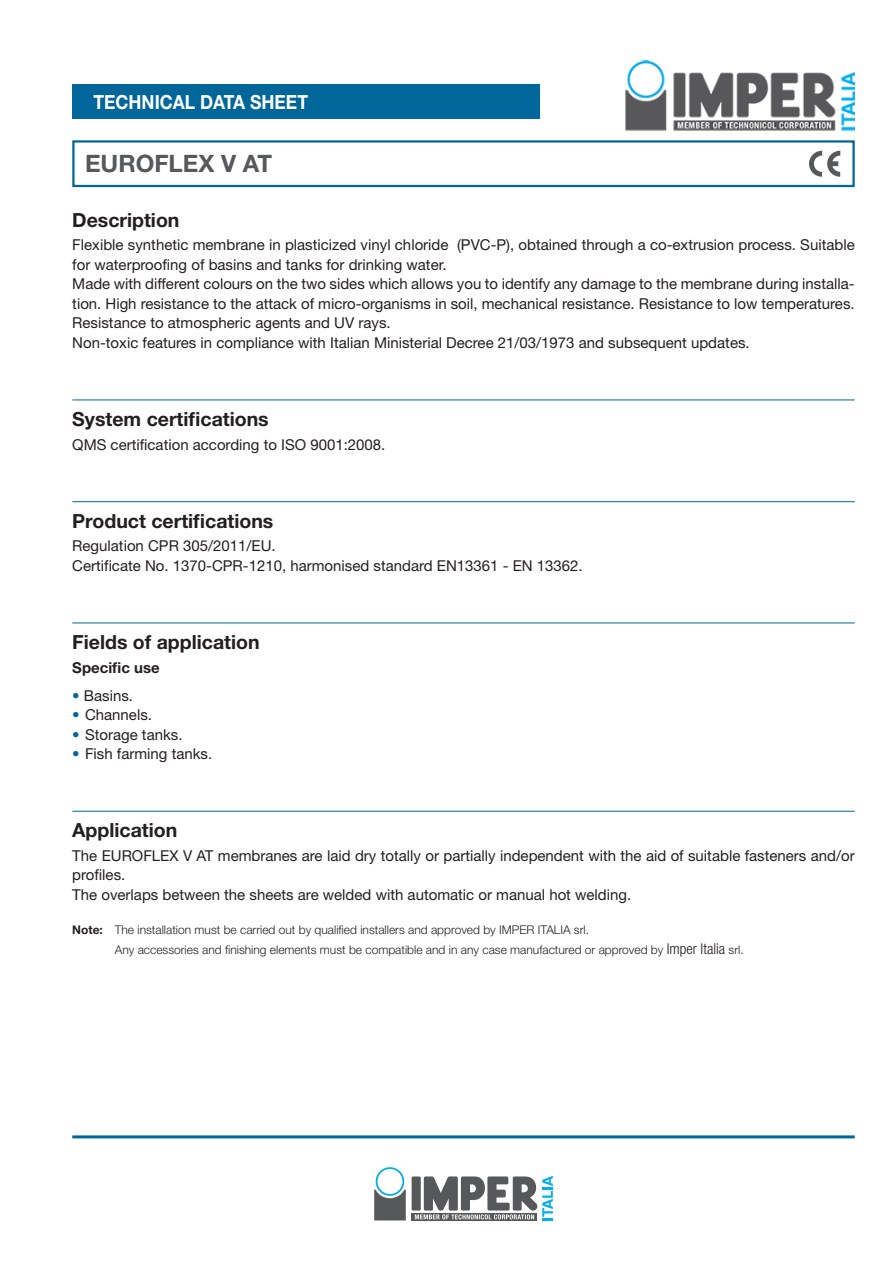
<style>
.page{position:relative;width:893px;height:1263px;background:#fff}
.page>*{position:absolute;margin:0;border:0;box-sizing:border-box;transform-origin:0 0}
.TITOLO_ing{font:700 24px "Helvetica Neue LT Std";color:#57585a}
.t1{font:700 19.5px "Helvetica Neue LT Std";color:#231f20}
.t2{font:700 19.5px "Helvetica Neue LT Std";color:#fff;scale:.9 1}
.TESTO{font:15px/19.5px "Helvetica Neue LT Std";color:#231f20}
.t3{font:700 15px "Helvetica Neue LT Std";color:#231f20}
.t4{font:300 12px "Helvetica Neue LT Std";color:#231f20}
.s1{color:#01669a}
.s2{font-weight:700}
.s3{font-stretch:condensed;font-size:15px}
</style>
<div class="page">
<div style="left:72px;top:85px;width:468px;height:34px;background:#01669a"></div>
<svg style="left:809px;top:151px;width:31px;height:26px"></svg>
<div style="left:72px;top:140px;width:783px;height:47px;border:2px solid #01669a"></div>
<hr style="left:72px;top:1135px;width:783px;height:3px;background:#01669a">
<svg style="left:412px;top:1213px;width:3px;height:7px"></svg>
<div style="left:376px;top:1167px;width:28px;height:29px;border:2px solid #00aeef;border-radius:50%"></div>
<svg style="left:374px;top:1190px;width:32px;height:30px"></svg>
<div style="left:412px;top:1176px;width:9px;height:34px;background:#57585a"></div>
<svg style="left:415px;top:1176px;width:138px;height:44px"></svg>
<img style="left:625px;top:59px;width:230px;height:72px">
<hr style="left:72px;top:400px;width:783px;height:1px;background:#01669a">
<hr style="left:72px;top:501px;width:783px;height:1px;background:#01669a">
<hr style="left:72px;top:623px;width:783px;height:1px;background:#01669a">
<hr style="left:72px;top:811px;width:783px;height:1px;background:#01669a">
<h2 class="t2" style="left:94px;top:90px;width:240px">TECHNICAL DATA SHEET</h2>
<p class="TITOLO_ing" style="left:85px;top:149px;width:189px">EUROFLEX V AT</p>
<p class="t1" style="left:72px;top:208px;width:109px">Description</p>
<p class="TESTO" style="left:72px;top:235px;width:784px">Flexible synthetic membrane in plasticized vinyl chloride (PVC-P), obtained through a co-extrusion process. Suitable for waterproofing of basins and tanks for drinking water.</p>
<p class="TESTO" style="left:72px;top:274px;width:784px;text-align:justify">Made with different colours on the two sides which allows you to identify any damage to the membrane during installa&shy;tion. High resistance to the attack of micro-organisms in soil, mechanical resistance. Resistance to low temperatures.<br>Resistance to atmospheric agents and UV rays.</p>
<p class="TESTO" style="left:72px;top:332px;width:679px">Non-toxic features in compliance with Italian Ministerial Decree 21/03/1973 and subsequent updates.</p>
<p class="t1" style="left:72px;top:407px;width:198px">System certifications</p>
<p class="TESTO" style="left:72px;top:434px;width:315px">QMS certification according to ISO 9001:2008.</p>
<p class="t1" style="left:72px;top:509px;width:203px">Product certifications</p>
<p class="TESTO" style="left:72px;top:536px;width:205px">Regulation CPR 305/2011/EU.</p>
<p class="TESTO" style="left:72px;top:555px;width:512px">Certificate No. 1370-CPR-1210, harmonised standard EN13361 - EN 13362.</p>
<p class="t1" style="left:72px;top:630px;width:189px">Fields of application</p>
<p class="t3" style="left:72px;top:658px;width:89px">Specific use</p>
<p class="TESTO" style="left:72px;top:685px;width:62px"><span class="s1">•</span> Basins.</p>
<p class="TESTO" style="left:72px;top:705px;width:81px"><span class="s1">•</span> Channels.</p>
<p class="TESTO" style="left:72px;top:724px;width:112px"><span class="s1">•</span> Storage tanks.</p>
<p class="TESTO" style="left:72px;top:744px;width:142px"><span class="s1">•</span> Fish farming tanks.</p>
<p class="t1" style="left:72px;top:818px;width:107px">Application</p>
<p class="TESTO" style="left:72px;top:846px;width:784px">The EUROFLEX V AT membranes are laid dry totally or partially independent with the aid of suitable fasteners and/or profiles.</p>
<p class="TESTO" style="left:72px;top:885px;width:560px">The overlaps between the sheets are welded with automatic or manual hot welding.</p>
<p class="t4" style="left:72px;top:923px;width:518px"><span class="s2">Note:</span> The installation must be carried out by qualified installers and approved by IMPER ITALIA srl.</p>
<p class="t4" style="left:115px;top:942px;width:630px">Any accessories and finishing elements must be compatible and in any case manufactured or approved by <span class="s3">Imper Italia</span> srl.</p>
</div>
